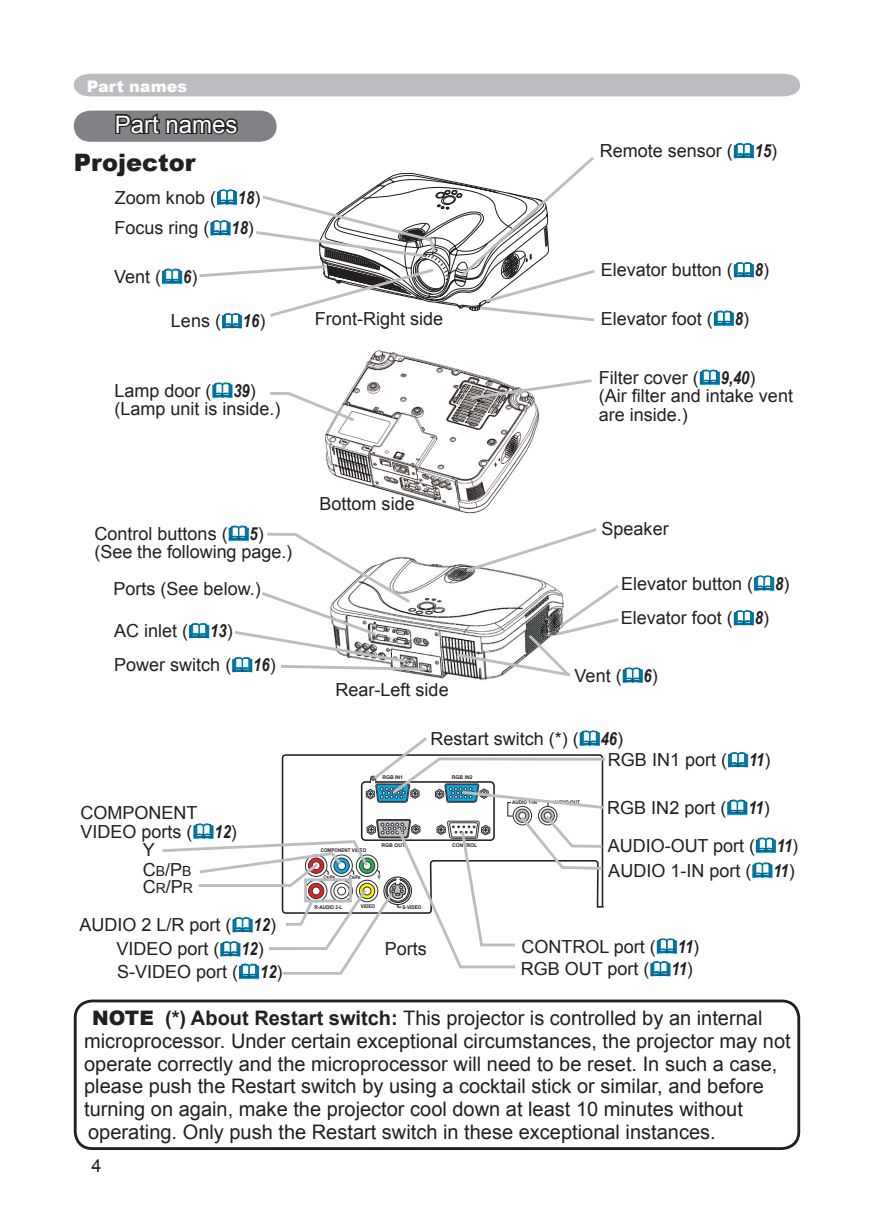
<style>
.page{position:relative;width:874px;height:1225px;background:#fff}
.page>*{position:absolute;margin:0;border:0;box-sizing:border-box;transform-origin:0 0}
.t1{font:24px "Arial";color:#fff}
.t2{font:900 24px "Arial";color:#231f20}
.t3{font:20px/22.6px "Arial";color:#231f20}
.t4{font:18px/18.4px "Arial";color:#231f20}
.t5{font:900 16px "Arial";color:#fff}
.t6{font:700 5.2px "Arial";color:#231f20;scale:.9 1}
.t7{font:700 5.2px "Arial";color:#231f20}
.t8{font:700 5.2px "Arial";color:#231f20;scale:.8 1}
.s1{font-family:"Arial Narrow";font-weight:700;font-style:italic}
.s2{font-size:14px}
.s3{font-size:4px}
.s4{font-weight:900}
.s5{font-weight:700}
</style>
<div class="page">
<img style="left:416px;top:564px;width:129px;height:115px">
<img style="left:325px;top:350px;width:215px;height:164px">
<div style="left:74px;top:74px;width:725px;height:22px;background:#bcbdc0"></div>
<svg style="left:74px;top:111px;width:202px;height:31px;background:#6d6e70"></svg>
<svg style="left:73px;top:999px;width:728px;height:149px"></svg>
<svg style="left:270px;top:390px;width:87px;height:34px"></svg>
<svg style="left:463px;top:528px;width:134px;height:46px"></svg>
<svg style="left:468px;top:377px;width:124px;height:24px"></svg>
<svg style="left:699px;top:369px;width:21px;height:17px"></svg>
<svg style="left:733px;top:262px;width:21px;height:16px"></svg>
<svg style="left:713px;top:310px;width:21px;height:17px"></svg>
<svg style="left:733px;top:143px;width:21px;height:16px"></svg>
<svg style="left:199px;top:157px;width:396px;height:172px"></svg>
<svg style="left:162px;top:269px;width:21px;height:16px"></svg>
<svg style="left:189px;top:623px;width:21px;height:16px"></svg>
<svg style="left:754px;top:575px;width:20px;height:16px"></svg>
<svg style="left:212px;top:382px;width:21px;height:16px"></svg>
<svg style="left:733px;top:610px;width:21px;height:16px"></svg>
<svg style="left:228px;top:525px;width:199px;height:149px"></svg>
<svg style="left:453px;top:582px;width:190px;height:101px"></svg>
<svg style="left:752px;top:837px;width:24px;height:41px"></svg>
<svg style="left:728px;top:752px;width:20px;height:16px"></svg>
<svg style="left:727px;top:800px;width:20px;height:16px"></svg>
<svg style="left:162px;top:730px;width:443px;height:250px"></svg>
<svg style="left:650px;top:938px;width:27px;height:39px"></svg>
<p class="t5" style="left:87px;top:74px;width:102px">Part names</p>
<h1 class="t1" style="left:115px;top:108px;width:124px">Part names</h1>
<h1 class="t2" style="left:74px;top:145px;width:123px">Projector</h1>
<p class="t4" style="left:114px;top:182px;width:147px;line-height:30.8px">Zoom knob ( <span class="s1">18</span>)<br>Focus ring ( <span class="s1">18</span>)</p>
<p class="t4" style="left:114px;top:268px;width:85px">Vent ( <span class="s1">6</span>)</p>
<p class="t4" style="left:171px;top:312px;width:96px">Lens ( <span class="s1">16</span>)</p>
<p class="t4" style="left:114px;top:381px;width:168px">Lamp door ( <span class="s1">39</span>) (Lamp unit is inside.)</p>
<p class="t4" style="left:315px;top:310px;width:130px">Front-Right side</p>
<p class="t4" style="left:599px;top:142px;width:179px">Remote sensor ( <span class="s1">15</span>)</p>
<p class="t4" style="left:600px;top:261px;width:170px">Elevator button ( <span class="s1">8</span>)</p>
<p class="t4" style="left:600px;top:310px;width:150px">Elevator foot ( <span class="s1">8</span>)</p>
<p class="t4" style="left:598px;top:369px;width:196px">Filter cover ( <span class="s1">9,40</span>)<br>(Air filter and intake vent are inside.)</p>
<p class="t4" style="left:94px;top:525px;width:199px">Control buttons ( <span class="s1">5</span>) (See the following page.)</p>
<p class="t4" style="left:113px;top:580px;width:149px">Ports (See below.)</p>
<p class="t4" style="left:114px;top:614px;width:163px;line-height:34px">AC inlet ( <span class="s1">13</span>)<br>Power switch ( <span class="s1">16</span>)</p>
<p class="t4" style="left:80px;top:804px;width:118px">COMPONENT</p>
<p class="t4" style="left:80px;top:822px;width:158px">VIDEO ports ( <span class="s1">12</span>)</p>
<p class="t4" style="left:143px;top:841px;width:14px">Y</p>
<p class="t4" style="left:143px;top:860px;width:50px">C<span class="s2">B</span>/P<span class="s2">B</span></p>
<p class="t4" style="left:143px;top:877px;width:52px">C<span class="s2">R</span>/P<span class="s2">R</span></p>
<p class="t4" style="left:79px;top:916px;width:198px">AUDIO 2 L/R port ( <span class="s1">12</span>)</p>
<p class="t4" style="left:319px;top:495px;width:97px">Bottom side</p>
<p class="t4" style="left:335px;top:681px;width:115px">Rear-Left side</p>
<p class="t4" style="left:601px;top:519px;width:69px">Speaker</p>
<p class="t4" style="left:620px;top:574px;width:170px">Elevator button ( <span class="s1">8</span>)</p>
<p class="t4" style="left:620px;top:609px;width:150px">Elevator foot ( <span class="s1">8</span>)</p>
<p class="t4" style="left:574px;top:666px;width:85px">Vent ( <span class="s1">6</span>)</p>
<p class="t4" style="left:430px;top:729px;width:194px">Restart switch (*) ( <span class="s1">46</span>)</p>
<p class="t7" style="left:382px;top:774px;width:22px">RGB IN1</p>
<p class="t7" style="left:451px;top:774px;width:22px">RGB IN2</p>
<p class="t7" style="left:381px;top:841px;width:25px">RGB OUT</p>
<p class="t7" style="left:452px;top:841px;width:27px">CONTROL</p>
<p class="t6" style="left:320px;top:847px;width:52px">COMPONENT VIDEO</p>
<p class="t8" style="left:323px;top:873px;width:16px">C<span class="s3">R</span>/P<span class="s3">R</span></p>
<p class="t8" style="left:349px;top:874px;width:16px">C<span class="s3">B</span>/P<span class="s3">B</span></p>
<p class="t6" style="left:314px;top:903px;width:33px">R-AUDIO 2-L</p>
<p class="t7" style="left:377px;top:873px;width:5px">Y</p>
<p class="t6" style="left:360px;top:903px;width:17px">VIDEO</p>
<p class="t6" style="left:402px;top:903px;width:23px">S-VIDEO</p>
<p class="t6" style="left:512px;top:799px;width:29px">AUDIO 1-IN</p>
<p class="t6" style="left:553px;top:799px;width:31px">AUDIO-OUT</p>
<p class="t4" style="left:607px;top:751px;width:164px">RGB IN1 port ( <span class="s1">11</span>)</p>
<p class="t4" style="left:607px;top:798px;width:164px">RGB IN2 port ( <span class="s1">11</span>)</p>
<p class="t4" style="left:607px;top:836px;width:192px">AUDIO-OUT port ( <span class="s1">11</span>)</p>
<p class="t4" style="left:608px;top:861px;width:188px">AUDIO 1-IN port ( <span class="s1">11</span>)</p>
<p class="t4" style="left:116px;top:940px;width:149px">VIDEO port ( <span class="s1">12</span>)</p>
<p class="t4" style="left:521px;top:937px;width:179px">CONTROL port ( <span class="s1">11</span>)</p>
<p class="t4" style="left:384px;top:939px;width:44px">Ports</p>
<p class="t4" style="left:117px;top:962px;width:167px">S-VIDEO port ( <span class="s1">12</span>)</p>
<p class="t4" style="left:520px;top:960px;width:174px">RGB OUT port ( <span class="s1">11</span>)</p>
<p class="t3" style="left:84px;top:1007px;width:707px;text-indent:8px"><span class="s4">NOTE</span> <span class="s5">(*) About Restart switch:</span> This projector is controlled by an internal microprocessor. Under certain exceptional circumstances, the projector may not operate correctly and the microprocessor will need to be reset. In such a case, please push the Restart switch by using a cocktail stick or similar, and before turning on again, make the projector cool down at least 10 minutes without operating. Only push the Restart switch in these exceptional instances.</p>
<p class="t4" style="left:91px;top:1157px;width:12px">4</p>
</div>
